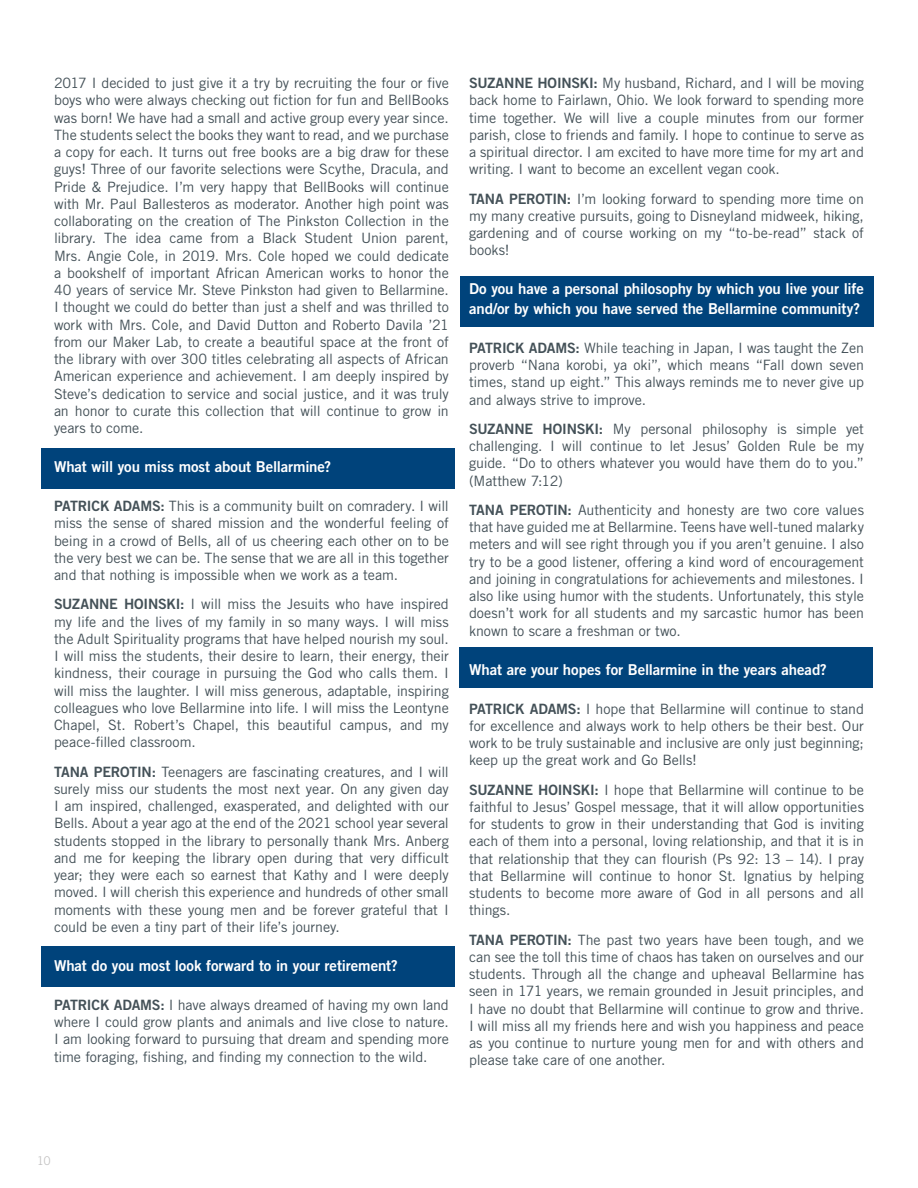
<style>
.page{position:relative;width:918px;height:1188px;background:#fff}
.page>*{position:absolute;margin:0;border:0;box-sizing:border-box;transform-origin:0 0}
.t1{font:15px/19.5px "Trade Gothic LT Std Bd 2";letter-spacing:-.005em;color:#fff}
.t2{font:14.25px/17.2px "Trade Gothic LT Std";letter-spacing:-.005em;color:#445158;text-align:justify}
.t3{font:300 12px "Trade Gothic LT Std";color:#c0bfbf}
.s1{font-family:"Trade Gothic LT Std Bd 2"}
</style>
<div class="page">
<div style="left:460px;top:276px;width:413px;height:50px;background:#00437b"></div>
<div style="left:41px;top:448px;width:414px;height:41px;background:#00437b"></div>
<div style="left:41px;top:946px;width:414px;height:41px;background:#00437b"></div>
<div style="left:459px;top:648px;width:414px;height:40px;background:#00437b"></div>
<p class="t2" style="left:54px;top:74px;width:396px">2017 I decided to just give it a try by recruiting the four or five boys who were always checking out fiction for fun and BellBooks was born! We have had a small and active group every year since.<br>The students select the books they want to read, and we purchase a copy for each. It turns out free books are a big draw for these guys! Three of our favorite selections were Scythe, Dracula, and Pride &amp; Prejudice. I’m very happy that BellBooks will continue with Mr. Paul Ballesteros as moderator. Another high point was collaborating on the creation of The Pinkston Collection in the library. The idea came from a Black Student Union parent, Mrs. Angie Cole, in 2019. Mrs. Cole hoped we could dedicate a bookshelf of important African American works to honor the 40 years of service Mr. Steve Pinkston had given to Bellarmine.<br>I thought we could do better than just a shelf and was thrilled to work with Mrs. Cole, and David Dutton and Roberto Davila ’21 from our Maker Lab, to create a beautiful space at the front of the library with over 300 titles celebrating all aspects of African American experience and achievement. I am deeply inspired by Steve’s dedication to service and social justice, and it was truly an honor to curate this collection that will continue to grow in years to come.</p>
<p class="t1" style="left:54px;top:457px;width:279px">What will you miss most about Bellarmine?</p>
<p class="t2" style="left:54px;top:497px;width:396px"><span class="s1">PATRICK ADAMS:</span> This is a community built on comradery. I will miss the sense of shared mission and the wonderful feeling of being in a crowd of Bells, all of us cheering each other on to be the very best we can be. The sense that we are all in this together and that nothing is impossible when we work as a team.</p>
<p class="t2" style="left:54px;top:595px;width:396px"><span class="s1">SUZANNE HOINSKI:</span> I will miss the Jesuits who have inspired my life and the lives of my family in so many ways. I will miss the Adult Spirituality programs that have helped nourish my soul.<br>I will miss the students, their desire to learn, their energy, their kindness, their courage in pursuing the God who calls them. I will miss the laughter. I will miss generous, adaptable, inspiring colleagues who love Bellarmine into life. I will miss the Leontyne Chapel, St. Robert’s Chapel, this beautiful campus, and my peace-filled classroom.</p>
<p class="t2" style="left:54px;top:763px;width:396px"><span class="s1">TANA PEROTIN:</span> Teenagers are fascinating creatures, and I will surely miss our students the most next year. On any given day I am inspired, challenged, exasperated, and delighted with our Bells. About a year ago at the end of the 2021 school year several students stopped in the library to personally thank Mrs. Anberg and me for keeping the library open during that very difficult year; they were each so earnest that Kathy and I were deeply moved. I will cherish this experience and hundreds of other small moments with these young men and be forever grateful that I could be even a tiny part of their life’s journey.</p>
<p class="t1" style="left:54px;top:955px;width:345px">What do you most look forward to in your retirement?</p>
<p class="t2" style="left:54px;top:996px;width:396px"><span class="s1">PATRICK ADAMS:</span> I have always dreamed of having my own land where I could grow plants and animals and live close to nature.<br>I am looking forward to pursuing that dream and spending more time foraging, fishing, and finding my connection to the wild.</p>
<p class="t2" style="left:469px;top:74px;width:396px"><span class="s1">SUZANNE HOINSKI:</span> My husband, Richard, and I will be moving back home to Fairlawn, Ohio. We look forward to spending more time together. We will live a couple minutes from our former parish, close to friends and family. I hope to continue to serve as a spiritual director. I am excited to have more time for my art and writing. I want to become an excellent vegan cook.</p>
<p class="t2" style="left:469px;top:190px;width:396px"><span class="s1">TANA PEROTIN:</span> I’m looking forward to spending more time on my many creative pursuits, going to Disneyland midweek, hiking, gardening and of course working on my “to-be-read” stack of books!</p>
<p class="t1" style="left:469px;top:279px;width:396px">Do you have a personal philosophy by which you live your life and/or by which you have served the Bellarmine community?</p>
<p class="t2" style="left:469px;top:339px;width:396px"><span class="s1">PATRICK ADAMS:</span> While teaching in Japan, I was taught the Zen proverb “Nana korobi, ya oki”, which means “Fall down seven times, stand up eight.” This always reminds me to never give up and always strive to improve.</p>
<p class="t2" style="left:469px;top:420px;width:396px"><span class="s1">SUZANNE HOINSKI:</span> My personal philosophy is simple yet challenging. I will continue to let Jesus’ Golden Rule be my guide. “Do to others whatever you would have them do to you.” (Matthew 7:12)</p>
<p class="t2" style="left:469px;top:501px;width:396px"><span class="s1">TANA PEROTIN:</span> Authenticity and honesty are two core values that have guided me at Bellarmine. Teens have well-tuned malarky meters and will see right through you if you aren’t genuine. I also try to be a good listener, offering a kind word of encouragement and joining in congratulations for achievements and milestones. I also like using humor with the students. Unfortunately, this style doesn’t work for all students and my sarcastic humor has been known to scare a freshman or two.</p>
<p class="t1" style="left:469px;top:659px;width:359px">What are your hopes for Bellarmine in the years ahead?</p>
<p class="t2" style="left:469px;top:700px;width:396px"><span class="s1">PATRICK ADAMS:</span> I hope that Bellarmine will continue to stand for excellence and always work to help others be their best. Our work to be truly sustainable and inclusive are only just beginning; keep up the great work and Go Bells!</p>
<p class="t2" style="left:469px;top:781px;width:396px"><span class="s1">SUZANNE HOINSKI:</span> I hope that Bellarmine will continue to be faithful to Jesus’ Gospel message, that it will allow opportunities for students to grow in their understanding that God is inviting each of them into a personal, loving relationship, and that it is in that relationship that they can flourish (Ps 92: 13 – 14). I pray that Bellarmine will continue to honor St. Ignatius by helping students to become more aware of God in all persons and all things.</p>
<p class="t2" style="left:469px;top:931px;width:396px"><span class="s1">TANA PEROTIN:</span> The past two years have been tough, and we can see the toll this time of chaos has taken on ourselves and our students. Through all the change and upheaval Bellarmine has seen in 171 years, we remain grounded in Jesuit principles, and I have no doubt that Bellarmine will continue to grow and thrive.<br>I will miss all my friends here and wish you happiness and peace as you continue to nurture young men for and with others and please take care of one another.</p>
<p class="t3" style="left:37px;top:1153px;width:15px">10</p>
</div>
